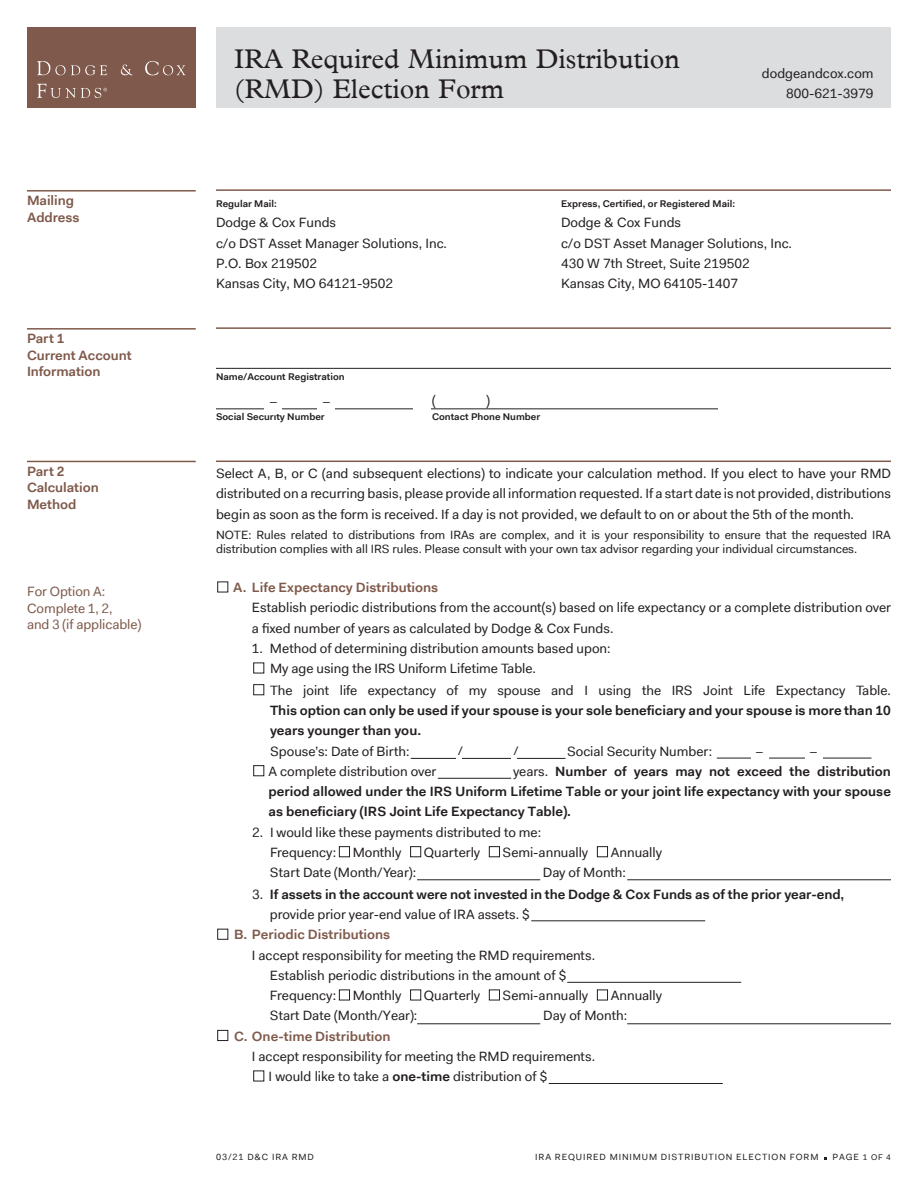
<style>
.page{position:relative;width:918px;height:1188px;background:#fff}
.page>*{position:absolute;margin:0;border:0;box-sizing:border-box;transform-origin:0 0}
.t1{font:27px/30px "Plantin MT Pro";color:#231f20}
.t2{font:13.5px/20.2px "Fakt TT";color:#231f20}
.t3{font:600 13.5px/20.2px "Fakt TT";color:#231f20}
.t4{font:600 13.5px/16.5px "Fakt TT";color:#7f5a4c}
.t5{font:13.5px/16.5px "Fakt TT";letter-spacing:-.005em;color:#7f5a4c}
.t6{font:12px/14.2px "Fakt TT";color:#231f20}
.t7{font:600 9.75px "Fakt TT";color:#231f20}
.t8{font:9px "Fakt TT";letter-spacing:.1em;color:#231f20}
.s1{font-weight:400}
.s2{font-weight:600}
.s3{font-size:8.25px}
</style>
<div class="page">
<div style="left:216px;top:27px;width:675px;height:81px;background:#dcdddf"></div>
<div style="left:27px;top:27px;width:169px;height:81px;background:#7f5a4c"></div>
<hr style="left:216px;top:189px;width:675px;height:2px;background:#7f5a4c">
<hr style="left:216px;top:327px;width:675px;height:2px;background:#7f5a4c">
<hr style="left:216px;top:368px;width:675px;height:1px;background:#231f20">
<hr style="left:216px;top:409px;width:675px;height:1px;background:#231f20">
<hr style="left:216px;top:461px;width:675px;height:1px;background:#7f5a4c">
<div style="left:254px;top:684px;width:10px;height:11px;border:1px solid #231f20"></div>
<div style="left:254px;top:765px;width:10px;height:11px;border:1px solid #231f20"></div>
<div style="left:339px;top:846px;width:11px;height:11px;border:1px solid #231f20"></div>
<div style="left:410px;top:846px;width:11px;height:11px;border:1px solid #231f20"></div>
<div style="left:489px;top:846px;width:11px;height:11px;border:1px solid #231f20"></div>
<div style="left:597px;top:846px;width:11px;height:11px;border:1px solid #231f20"></div>
<div style="left:339px;top:990px;width:11px;height:10px;border:1px solid #231f20"></div>
<div style="left:410px;top:990px;width:11px;height:10px;border:1px solid #231f20"></div>
<div style="left:489px;top:990px;width:11px;height:10px;border:1px solid #231f20"></div>
<div style="left:597px;top:990px;width:11px;height:10px;border:1px solid #231f20"></div>
<div style="left:218px;top:1030px;width:10px;height:11px;border:1px solid #231f20"></div>
<hr style="left:27px;top:190px;width:169px;height:2px;background:#7f5a4c">
<hr style="left:27px;top:328px;width:169px;height:2px;background:#7f5a4c">
<div style="left:264px;top:408px;width:18px;height:5px;background:#fff"></div>
<div style="left:317px;top:408px;width:18px;height:5px;background:#fff"></div>
<div style="left:413px;top:402px;width:18px;height:16px;background:#fff"></div>
<svg style="left:37px;top:61px;width:70px;height:14px"></svg>
<svg style="left:121px;top:65px;width:12px;height:10px"></svg>
<svg style="left:145px;top:61px;width:40px;height:14px"></svg>
<svg style="left:37px;top:84px;width:70px;height:14px"></svg>
<div style="left:719px;top:402px;width:172px;height:16px;background:#fff"></div>
<hr style="left:717px;top:758px;width:155px;height:1px;background:#231f20">
<hr style="left:411px;top:758px;width:155px;height:1px;background:#231f20">
<hr style="left:438px;top:778px;width:73px;height:1px;background:#231f20">
<div style="left:751px;top:755px;width:18px;height:6px;background:#fff"></div>
<div style="left:805px;top:755px;width:18px;height:6px;background:#fff"></div>
<hr style="left:531px;top:921px;width:174px;height:1px;background:#231f20">
<hr style="left:417px;top:880px;width:123px;height:1px;background:#231f20">
<hr style="left:627px;top:880px;width:264px;height:1px;background:#231f20">
<hr style="left:27px;top:461px;width:169px;height:1px;background:#7f5a4c">
<hr style="left:417px;top:1024px;width:123px;height:1px;background:#231f20">
<hr style="left:627px;top:1024px;width:264px;height:1px;background:#231f20">
<hr style="left:567px;top:982px;width:174px;height:1px;background:#231f20">
<hr style="left:549px;top:1083px;width:174px;height:1px;background:#231f20">
<p class="t4" style="left:27px;top:192px;width:54px">Mailing<br>Address</p>
<p class="t4" style="left:27px;top:330px;width:106px">Part 1<br>Current Account<br>Information</p>
<p class="t4" style="left:27px;top:463px;width:73px">Part 2<br>Calculation<br>Method</p>
<p class="t5" style="left:27px;top:583px;width:116px">For Option A:<br>Complete 1, 2,<br>and 3 (if applicable)</p>
<h1 class="t1" style="left:234px;top:44px;width:447px">IRA Required Minimum Distribution (RMD) Election Form</h1>
<p class="t2" style="left:762px;top:63px;width:113px;text-align:right">dodgeandcox.com<br>800-621-3979</p>
<p class="t7" style="left:216px;top:197px;width:62px">Regular Mail:</p>
<p class="t7" style="left:561px;top:197px;width:176px">Express, Certified, or Registered Mail:</p>
<p class="t2" style="left:216px;top:212px;width:122px">Dodge &amp; Cox Funds</p>
<p class="t2" style="left:561px;top:212px;width:122px">Dodge &amp; Cox Funds</p>
<p class="t2" style="left:216px;top:233px;width:233px">c/o DST Asset Manager Solutions, Inc.</p>
<p class="t2" style="left:561px;top:233px;width:233px">c/o DST Asset Manager Solutions, Inc.</p>
<p class="t2" style="left:216px;top:253px;width:103px">P.O. Box 219502</p>
<p class="t2" style="left:561px;top:253px;width:190px">430 W 7th Street, Suite 219502</p>
<p class="t2" style="left:216px;top:273px;width:179px">Kansas City, MO 64121-9502</p>
<p class="t2" style="left:561px;top:273px;width:179px">Kansas City, MO 64105-1407</p>
<p class="t7" style="left:216px;top:370px;width:130px">Name/Account Registration</p>
<p class="t2" style="left:270px;top:386px;width:8px">_</p>
<p class="t2" style="left:323px;top:386px;width:8px">_</p>
<p class="t2" style="left:432px;top:391px;width:5px">(</p>
<p class="t2" style="left:486px;top:391px;width:5px">)</p>
<p class="t7" style="left:216px;top:411px;width:110px">Social Security Number</p>
<p class="t7" style="left:432px;top:411px;width:110px">Contact Phone Number</p>
<p class="t2" style="left:216px;top:463px;width:677px;text-align:justify">Select A, B, or C (and subsequent elections) to indicate your calculation method. If you elect to have your RMD distributed on a recurring basis, please provide all information requested. If a start date is not provided, distributions begin as soon as the form is received. If a day is not provided, we default to on or about the 5th of the month.</p>
<p class="t6" style="left:216px;top:528px;width:677px">NOTE: Rules related to distributions from IRAs are complex, and it is your responsibility to ensure that the requested IRA distribution complies with all IRS rules. Please consult with your own tax advisor regarding your individual circumstances.</p>
<p class="t4" style="left:233px;top:579px;width:207px">A. Life Expectancy Distributions</p>
<p class="t2" style="left:252px;top:598px;width:641px">Establish periodic distributions from the account(s) based on life expectancy or a complete distribution over a fixed number of years as calculated by Dodge &amp; Cox Funds.</p>
<p class="t2" style="left:270px;top:638px;width:342px;text-indent:-18px">1. Method of determining distribution amounts based upon:<br>My age using the IRS Uniform Lifetime Table.</p>
<p class="t2" style="left:270px;top:680px;width:623px">The joint life expectancy of my spouse and I using the IRS Joint Life Expectancy Table.</p>
<p class="t3" style="left:270px;top:700px;width:622px">This option can only be used if your spouse is your sole beneficiary and your spouse is more than 10 years younger than you.</p>
<p class="t2" style="left:270px;top:741px;width:141px">Spouse’s: Date of Birth:</p>
<p class="t2" style="left:457px;top:741px;width:7px">/</p>
<p class="t2" style="left:513px;top:741px;width:7px">/</p>
<p class="t2" style="left:567px;top:741px;width:147px">Social Security Number:</p>
<p class="t2" style="left:756px;top:736px;width:8px">_</p>
<p class="t2" style="left:810px;top:736px;width:8px">_</p>
<p class="t2" style="left:269px;top:761px;width:169px">A complete distribution over</p>
<p class="t3" style="left:269px;top:761px;width:624px;text-align:justify;text-indent:244px"><span class="s1">years.</span> Number of years may not exceed the distribution period allowed under the IRS Uniform Lifetime Table or your joint life expectancy with your spouse as beneficiary (IRS Joint Life Expectancy Table).</p>
<p class="t2" style="left:270px;top:822px;width:273px;text-indent:-18px">2. I would like these payments distributed to me:<br>Frequency: Monthly</p>
<p class="t2" style="left:424px;top:842px;width:58px">Quarterly</p>
<p class="t2" style="left:503px;top:842px;width:87px">Semi-annually</p>
<p class="t2" style="left:611px;top:842px;width:53px">Annually</p>
<p class="t2" style="left:270px;top:862px;width:148px">Start Date (Month/Year):</p>
<p class="t2" style="left:543px;top:862px;width:85px">Day of Month:</p>
<p class="t3" style="left:270px;top:884px;width:576px;text-indent:-18px"><span class="s1">3.</span> If assets in the account were not invested in the Dodge &amp; Cox Funds as of the prior year-end, <span class="s1">provide prior year-end value of IRA assets. $</span></p>
<p class="t4" style="left:234px;top:927px;width:158px">B. Periodic Distributions</p>
<p class="t2" style="left:270px;top:945px;width:327px;text-indent:-18px">I accept responsibility for meeting the RMD requirements.<br>Establish periodic distributions in the amount of $<br>Frequency: Monthly</p>
<p class="t2" style="left:424px;top:985px;width:58px">Quarterly</p>
<p class="t2" style="left:503px;top:985px;width:87px">Semi-annually</p>
<p class="t2" style="left:611px;top:985px;width:53px">Annually</p>
<p class="t2" style="left:270px;top:1006px;width:149px">Start Date (Month/Year):</p>
<p class="t2" style="left:543px;top:1006px;width:86px">Day of Month:</p>
<p class="t4" style="left:234px;top:1028px;width:158px">C. One-time Distribution</p>
<p class="t2" style="left:269px;top:1046px;width:328px;text-indent:-17px">I accept responsibility for meeting the RMD requirements.<br>I would like to take a <span class="s2">one-time</span> distribution of $</p>
<p class="t8" style="left:535px;top:1151px;width:285px">IRA REQUIRED MINIMUM DISTRIBUTION ELECTION FORM</p>
<p class="t8" style="left:833px;top:1151px;width:60px">PAGE <span class="s3">1 OF 4</span></p>
</div>
